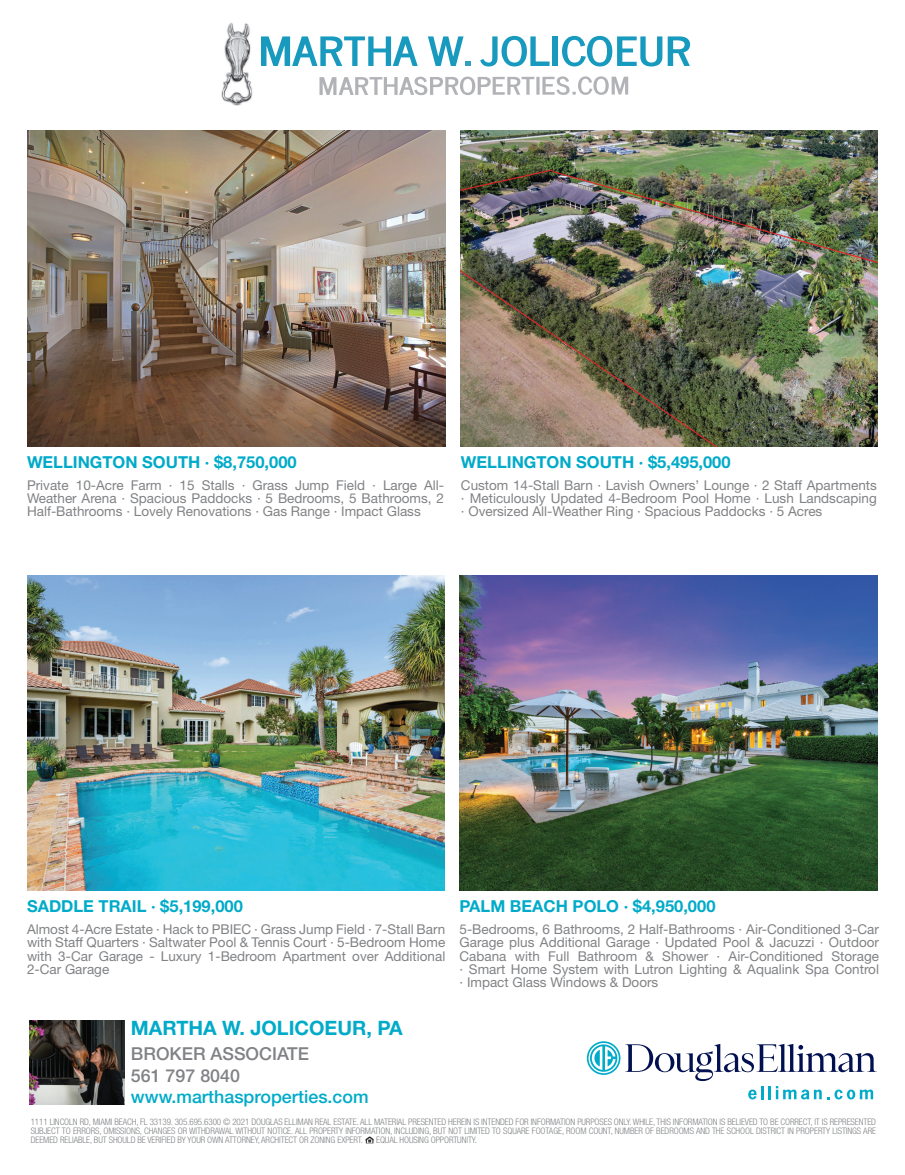
<style>
.page{position:relative;width:905px;height:1175px;background:#fff}
.page>*{position:absolute;margin:0;border:0;box-sizing:border-box;transform-origin:0 0}
.t1{font:700 19.8px "Helvetica Neue LT Std";color:#00abc9}
.t2{font:500 17.85px/21.5px "Helvetica Neue LT Std";color:#808285}
.t3{font:500 17.85px "Helvetica Neue LT Std";color:#00abc9}
.t4{font:700 16.5px "Helvetica Neue LT Std";color:#00abc9}
.t5{font:13.5px/13.4px "Helvetica Neue LT Std";color:#808285;text-align:justify}
.t6{font:300 condensed 9px/9px "Helvetica Neue LT Std";letter-spacing:-.01em;color:#808285;text-align:justify}
</style>
<div class="page">
<img style="left:29px;top:1020px;width:96px;height:84px">
<svg style="left:365px;top:1136px;width:9px;height:7px"></svg>
<img style="left:27px;top:575px;width:417px;height:315px">
<img style="left:459px;top:575px;width:418px;height:315px">
<img style="left:461px;top:131px;width:417px;height:315px">
<img style="left:27px;top:131px;width:418px;height:315px">
<svg style="left:587px;top:1041px;width:289px;height:58px"></svg>
<svg style="left:319px;top:77px;width:215px;height:18px"></svg>
<hr style="left:536px;top:77px;width:3px;height:18px;background:#b2b3b7">
<svg style="left:542px;top:76px;width:86px;height:19px"></svg>
<img style="left:221px;top:23px;width:32px;height:83px">
<img style="left:223px;top:24px;width:28px;height:80px">
<svg style="left:261px;top:36px;width:156px;height:30px"></svg>
<svg style="left:428px;top:36px;width:42px;height:30px"></svg>
<svg style="left:480px;top:36px;width:69px;height:30px"></svg>
<div style="left:552px;top:36px;width:5px;height:30px;background:#189abe"></div>
<svg style="left:562px;top:36px;width:128px;height:30px"></svg>
<p class="t4" style="left:27px;top:452px;width:271px">WELLINGTON SOUTH · $8,750,000</p>
<p class="t5" style="left:27px;top:478px;width:418px">Private 10-Acre Farm · 15 Stalls · Grass Jump Field · Large All-Weather Arena · Spacious Paddocks · 5 Bedrooms, 5 Bathrooms, 2<br>Half-Bathrooms · Lovely Renovations · Gas Range · Impact Glass</p>
<p class="t4" style="left:461px;top:452px;width:271px">WELLINGTON SOUTH · $5,495,000</p>
<p class="t5" style="left:461px;top:478px;width:417px">Custom 14-Stall Barn · Lavish Owners’ Lounge · 2 Staff Apartments · Meticulously Updated 4-Bedroom Pool Home · Lush Landscaping · Oversized All-Weather Ring · Spacious Paddocks · 5 Acres</p>
<p class="t4" style="left:27px;top:896px;width:217px">SADDLE TRAIL · $5,199,000</p>
<p class="t5" style="left:27px;top:922px;width:420px">Almost 4-Acre Estate · Hack to PBIEC · Grass Jump Field · 7-Stall Barn with Staff Quarters · Saltwater Pool &amp; Tennis Court · 5-Bedroom Home with 3-Car Garage - Luxury 1-Bedroom Apartment over Additional 2-Car Garage</p>
<p class="t4" style="left:459px;top:896px;width:257px">PALM BEACH POLO · $4,950,000</p>
<p class="t5" style="left:459px;top:922px;width:421px">5-Bedrooms, 6 Bathrooms, 2 Half-Bathrooms · Air-Conditioned 3-Car Garage plus Additional Garage · Updated Pool &amp; Jacuzzi · Outdoor Cabana with Full Bathroom &amp; Shower · Air-Conditioned Storage · Smart Home System with Lutron Lighting &amp; Aqualink Spa Control · Impact Glass Windows &amp; Doors</p>
<h1 class="t1" style="left:131px;top:1015px;width:273px">MARTHA W. JOLICOEUR, PA</h1>
<h2 class="t2" style="left:131px;top:1043px;width:180px">BROKER ASSOCIATE<br>561 797 8040</h2>
<h2 class="t3" style="left:131px;top:1086px;width:239px">www.marthasproperties.com</h2>
<p class="t6" style="left:31px;top:1117px;width:846px">1111 LINCOLN RD, MIAMI BEACH, FL 33139. 305.695.6300 © 2021 DOUGLAS ELLIMAN REAL ESTATE. ALL MATERIAL PRESENTED HEREIN IS INTENDED FOR INFORMATION PURPOSES ONLY. WHILE, THIS INFORMATION IS BELIEVED TO BE CORRECT, IT IS REPRESENTED SUBJECT TO ERRORS, OMISSIONS, CHANGES OR WITHDRAWAL WITHOUT NOTICE. ALL PROPERTY INFORMATION, INCLUDING, BUT NOT LIMITED TO SQUARE FOOTAGE, ROOM COUNT, NUMBER OF BEDROOMS AND THE SCHOOL DISTRICT IN PROPERTY LISTINGS ARE DEEMED RELIABLE, BUT SHOULD BE VERIFIED BY YOUR OWN ATTORNEY, ARCHITECT OR ZONING EXPERT.</p>
<p class="t6" style="left:376px;top:1135px;width:102px">EQUAL HOUSING OPPORTUNITY.</p>
</div>
